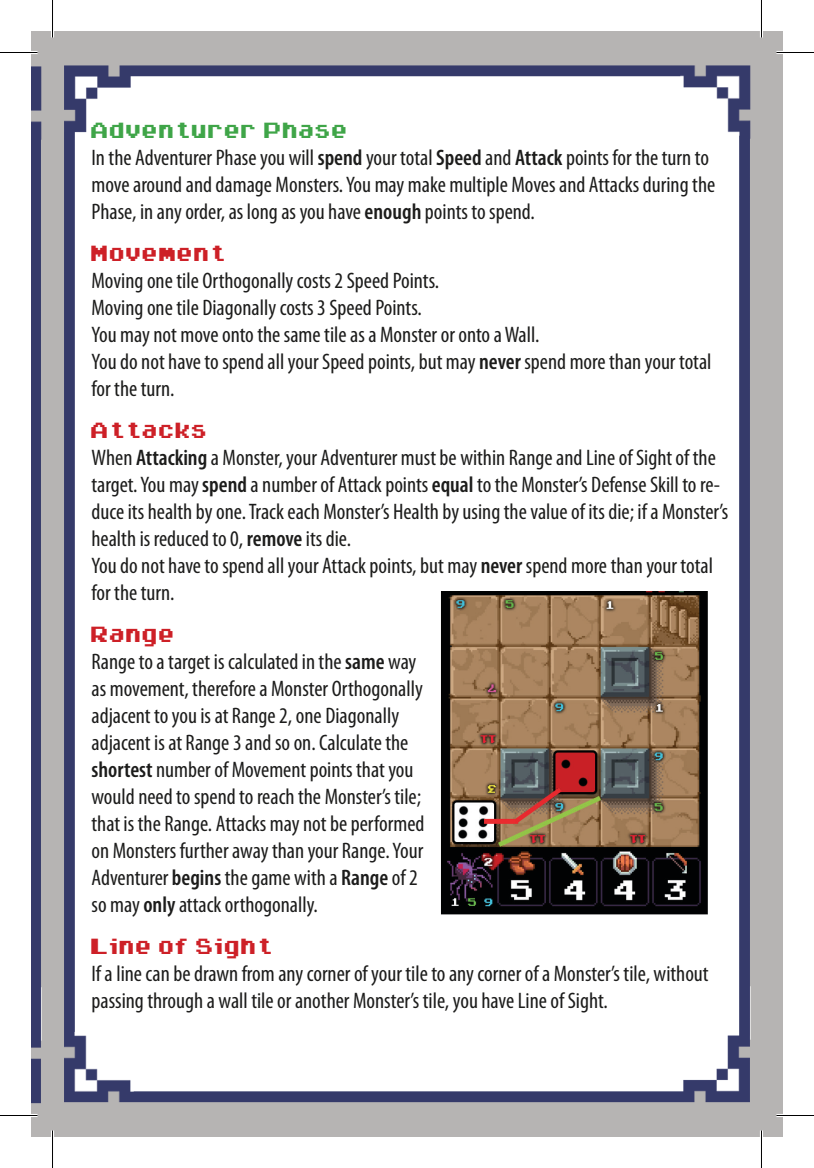
<style>
.page{position:relative;width:814px;height:1168px;background:#fff}
.page>*{position:absolute;margin:0;border:0;box-sizing:border-box;transform-origin:0 0}
.t1{font:35px "Arcadepix Plus";color:#cd2027}
.t2{font:35px "Arcadepix Plus";color:#3fa548}
.t3{font:condensed 22.5px/27px "Myriad Pro";color:#1c1c1b}
.s1{font-weight:600}
</style>
<div class="page">
<img style="left:31px;top:31px;width:21px;height:1106px">
<img style="left:52px;top:31px;width:730px;height:1106px">
<img style="left:439px;top:592px;width:272px;height:329px">
<hr style="left:0;top:51px;width:38px;height:3px;background:#fff">
<hr style="left:776px;top:51px;width:38px;height:3px;background:#fff">
<hr style="left:0;top:1114px;width:38px;height:3px;background:#fff">
<hr style="left:776px;top:1114px;width:38px;height:3px;background:#fff">
<hr style="left:51px;top:0;width:3px;height:38px;background:#fff">
<hr style="left:51px;top:1130px;width:3px;height:38px;background:#fff">
<hr style="left:760px;top:0;width:3px;height:38px;background:#fff">
<hr style="left:760px;top:1130px;width:3px;height:38px;background:#fff">
<hr style="left:0;top:52px;width:38px;height:1px;background:#000">
<hr style="left:776px;top:52px;width:38px;height:1px;background:#000">
<hr style="left:0;top:1115px;width:38px;height:1px;background:#000">
<hr style="left:776px;top:1115px;width:38px;height:1px;background:#000">
<hr style="left:52px;top:0;width:1px;height:38px;background:#000">
<hr style="left:52px;top:1130px;width:1px;height:38px;background:#000">
<hr style="left:761px;top:0;width:1px;height:38px;background:#000">
<hr style="left:761px;top:1130px;width:1px;height:38px;background:#000">
<p class="t2" style="left:91px;top:116px;width:259px">Adventurer Phase</p>
<p class="t3" style="left:91px;top:143px;width:625px">In the Adventurer Phase you will <span class="s1">spend</span> your total <span class="s1">Speed</span> and <span class="s1">Attack</span> points for the turn to move around and damage Monsters. You may make multiple Moves and Attacks during the<br>Phase, in any order, as long as you have <span class="s1">enough</span> points to spend.</p>
<p class="t1" style="left:91px;top:239px;width:137px">Movement</p>
<p class="t3" style="left:91px;top:266px;width:349px">Moving one tile Orthogonally costs 2 Speed Points.</p>
<p class="t3" style="left:91px;top:293px;width:332px">Moving one tile Diagonally costs 3 Speed Points.</p>
<p class="t3" style="left:91px;top:320px;width:449px">You may not move onto the same tile as a Monster or onto a Wall.</p>
<p class="t3" style="left:91px;top:347px;width:621px">You do not have to spend all your Speed points, but may <span class="s1">never</span> spend more than your total for the turn.</p>
<p class="t1" style="left:91px;top:416px;width:119px">Attacks</p>
<p class="t3" style="left:91px;top:443px;width:638px">When <span class="s1">Attacking</span> a Monster, your Adventurer must be within Range and Line of Sight of the target. You may <span class="s1">spend</span> a number of Attack points <span class="s1">equal</span> to the Monster’s Defense Skill to re&shy;duce its health by one. Track each Monster’s Health by using the value of its die; if a Monster’s health is reduced to 0, <span class="s1">remove</span> its die.</p>
<p class="t3" style="left:91px;top:551px;width:623px">You do not have to spend all your Attack points, but may <span class="s1">never</span> spend more than your total for the turn.</p>
<p class="t1" style="left:91px;top:620px;width:86px">Range</p>
<p class="t3" style="left:91px;top:647px;width:334px">Range to a target is calculated in the <span class="s1">same</span> way as movement, therefore a Monster Orthogonally adjacent to you is at Range 2, one Diagonally adjacent is at Range 3 and so on. Calculate the <span class="s1">shortest</span> number of Movement points that you would need to spend to reach the Monster’s tile; that is the Range. Attacks may not be performed on Monsters further away than your Range. Your Adventurer <span class="s1">begins</span> the game with a <span class="s1">Range</span> of 2 so may <span class="s1">only</span> attack orthogonally.</p>
<p class="t1" style="left:91px;top:932px;width:184px">Line of Sight</p>
<p class="t3" style="left:91px;top:959px;width:618px">If a line can be drawn from any corner of your tile to any corner of a Monster’s tile, without passing through a wall tile or another Monster’s tile, you have Line of Sight.</p>
</div>
